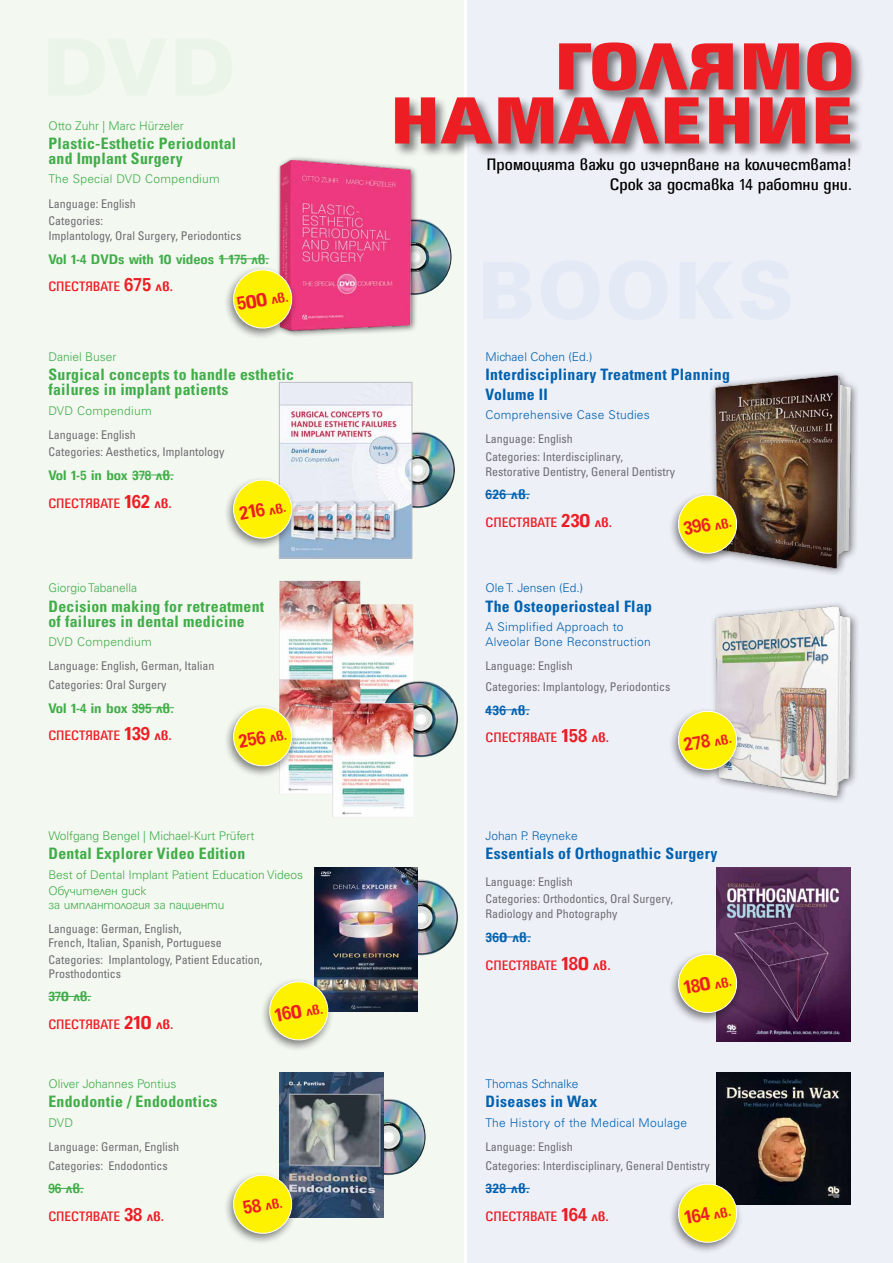
<style>
.page{position:relative;width:893px;height:1263px;background:#fff}
.page>*{position:absolute;margin:0;border:0;box-sizing:border-box;transform-origin:0 0}
.t1{font:900 condensed 71.55px/54px "Universum Bg";color:#ed1d24;text-align:right;scale:1.11 1}
.t2{font:700 condensed 21px "Universum Bg";color:#ed1d24}
.t3{font:condensed 18px/19.5px "Universum Bg";color:#000;text-align:right}
.t4{font:700 condensed 15.75px/15px "Univers LT Std";letter-spacing:.02em;color:#41ad49}
.t5{font:700 condensed 15.75px/19.2px "Univers LT Std";letter-spacing:.02em;color:#0061af}
.t6{font:700 condensed 15px "Universum Bg";color:#41ad49}
.t7{font:700 condensed 15px "Universum Bg";letter-spacing:.025em;color:#0061af}
.t8{font:700 condensed 15px "Universum Bg";color:#ed1d24}
.t9{font:condensed 14.85px "Universum Bg";letter-spacing:.015em;color:#ed1d24}
.t10{font:300 13.5px/14.1px "Universum Bg";letter-spacing:-.005em;color:#41ad49}
.t11{font:condensed 12px/17.7px "Univers LT Std";color:#6d6e71}
.t12{font:300 12px "Univers LT Std";color:#41ad49}
.t13{font:300 12px/15px "Univers LT Std";letter-spacing:.025em;color:#0061af}
.t14{font:300 12px "Univers LT Std";color:#0061af}
.t15{font:300 12px "Univers LT Std";letter-spacing:.025em;color:#41ad49}
.s1{font-weight:700;font-size:21px}
.s2{font-weight:700}
.s3{font-size:15px}
.s4{font-size:21px}
</style>
<div class="page">
<div style="left:468px;top:0;width:425px;height:1263px;background:#eef0f8"></div>
<hr style="left:486px;top:936px;width:45px;height:1px;background:#0061af">
<img style="left:716px;top:867px;width:134px;height:174px">
<hr style="left:486px;top:494px;width:44px;height:1px;background:#0061af">
<img style="left:711px;top:372px;width:146px;height:198px">
<div style="left:668px;top:491px;width:75px;height:75px;background:#000;opacity:.5"></div>
<svg style="left:676px;top:493px;width:63px;height:63px;background:#ddd236"></svg>
<div style="left:668px;top:950px;width:75px;height:75px;background:#000;opacity:.5"></div>
<svg style="left:676px;top:952px;width:63px;height:63px;background:#ddcf3a"></svg>
<hr style="left:486px;top:1188px;width:44px;height:1px;background:#0061af">
<img style="left:716px;top:1073px;width:134px;height:131px">
<div style="left:668px;top:1179px;width:75px;height:76px;background:#000;opacity:.5"></div>
<svg style="left:676px;top:1182px;width:63px;height:62px;background:#e3db3e"></svg>
<hr style="left:486px;top:709px;width:44px;height:1px;background:#0061af">
<img style="left:713px;top:604px;width:145px;height:198px">
<div style="left:668px;top:707px;width:75px;height:75px;background:#000;opacity:.5"></div>
<svg style="left:676px;top:709px;width:63px;height:63px;background:#eee54b"></svg>
<div style="left:0;top:0;width:463px;height:1263px;background:#f3f8f1"></div>
<img style="left:384px;top:1098px;width:42px;height:77px">
<img style="left:418px;top:219px;width:34px;height:76px">
<hr style="left:219px;top:258px;width:50px;height:1px;background:#41ad49">
<div style="left:275px;top:156px;width:143px;height:182px;background:#000;opacity:.55"></div>
<img style="left:279px;top:160px;width:136px;height:171px">
<div style="left:223px;top:265px;width:76px;height:75px;background:#000;opacity:.5"></div>
<svg style="left:231px;top:268px;width:63px;height:62px;background:#f0d63d"></svg>
<hr style="left:132px;top:707px;width:42px;height:1px;background:#41ad49">
<hr style="left:132px;top:475px;width:42px;height:1px;background:#41ad49">
<img style="left:412px;top:431px;width:43px;height:77px">
<img style="left:281px;top:384px;width:129px;height:172px">
<div style="left:279px;top:382px;width:133px;height:176px;border:1px solid #bcbec0"></div>
<div style="left:223px;top:476px;width:76px;height:75px;background:#000;opacity:.5"></div>
<svg style="left:231px;top:478px;width:63px;height:63px;background:#eee74c"></svg>
<hr style="left:48px;top:1188px;width:36px;height:1px;background:#41ad49">
<img style="left:279px;top:1073px;width:105px;height:144px">
<div style="left:223px;top:1170px;width:76px;height:76px;background:#000;opacity:.5"></div>
<svg style="left:231px;top:1173px;width:63px;height:62px;background:#e9e243"></svg>
<hr style="left:48px;top:996px;width:43px;height:1px;background:#41ad49">
<img style="left:418px;top:879px;width:40px;height:77px">
<img style="left:314px;top:867px;width:104px;height:145px">
<div style="left:260px;top:977px;width:75px;height:75px;background:#000;opacity:.5"></div>
<svg style="left:267px;top:979px;width:63px;height:63px;background:#ebe447"></svg>
<img style="left:413px;top:700px;width:45px;height:58px">
<img style="left:279px;top:581px;width:134px;height:98px">
<img style="left:279px;top:679px;width:134px;height:139px">
<img style="left:385px;top:681px;width:68px;height:22px">
<div style="left:223px;top:703px;width:76px;height:75px;background:#000;opacity:.5"></div>
<svg style="left:231px;top:705px;width:63px;height:63px;background:#f0e547"></svg>
<div style="left:393px;top:41px;width:472px;height:117px;background:#000;opacity:.5"></div>
<p class="t12" style="left:48px;top:118px;width:137px">Otto Zuhr | Marc Hürzeler</p>
<h3 class="t4" style="left:48px;top:136px;width:189px">Plastic-Esthetic Periodontal and Implant Surgery</h3>
<p class="t15" style="left:48px;top:172px;width:173px">The Special DVD Compendium</p>
<p class="t11" style="left:48px;top:194px;width:89px">Language: English<br>Categories:</p>
<p class="t11" style="left:48px;top:227px;width:195px">Implantology, Oral Surgery, Periodontics</p>
<p class="t6" style="left:48px;top:253px;width:222px">Vol 1-4 DVDs with 10 videos 1 175 лв.</p>
<p class="t9" style="left:48px;top:281px;width:126px">Спестявате <span class="s1">675</span> <span class="s2">лв.</span></p>
<h2 class="t2" style="left:236px;top:296px;width:53px;rotate:-10deg">500 <span class="s3">лв.</span></h2>
<p class="t12" style="left:48px;top:350px;width:70px">Daniel Buser</p>
<h3 class="t4" style="left:48px;top:367px;width:247px">Surgical concepts to handle esthetic failures in implant patients</h3>
<p class="t15" style="left:48px;top:403px;width:105px">DVD Compendium</p>
<p class="t11" style="left:48px;top:425px;width:177px">Language: English<br>Categories: Aesthetics, Implantology</p>
<p class="t6" style="left:48px;top:469px;width:127px">Vol 1-5 in box 378 лв.</p>
<p class="t9" style="left:48px;top:497px;width:125px">Спестявате <span class="s1">162</span> <span class="s2">лв.</span></p>
<h2 class="t2" style="left:238px;top:505px;width:49px;rotate:-10deg">216 <span class="s3">лв.</span></h2>
<p class="t12" style="left:48px;top:581px;width:90px">Giorgio Tabanella</p>
<h3 class="t4" style="left:48px;top:598px;width:217px">Decision making for retreatment of failures in dental medicine</h3>
<p class="t15" style="left:48px;top:634px;width:105px">DVD Compendium</p>
<p class="t11" style="left:48px;top:656px;width:167px;line-height:19.2px">Language: English, German, Italian<br>Categories: Oral Surgery</p>
<p class="t6" style="left:48px;top:702px;width:127px">Vol 1-4 in box 395 лв.</p>
<p class="t9" style="left:48px;top:730px;width:125px">Спестявате <span class="s1">139</span> <span class="s2">лв.</span></p>
<h2 class="t2" style="left:237px;top:733px;width:50px;rotate:-10deg">256 <span class="s3">лв.</span></h2>
<p class="t12" style="left:48px;top:829px;width:208px">Wolfgang Bengel | Michael-Kurt Prüfert</p>
<h3 class="t4" style="left:48px;top:846px;width:198px">Dental Explorer Video Edition</h3>
<p class="t12" style="left:48px;top:867px;width:256px">Best of Dental Implant Patient Education Videos</p>
<p class="t10" style="left:48px;top:883px;width:178px">обучителен диск<br>за имплантология за пациенти</p>
<p class="t11" style="left:48px;top:922px;width:175px;line-height:13.5px">Language: German, English,<br>French, Italian, Spanish, Portuguese</p>
<p class="t11" style="left:48px;top:953px;width:216px;line-height:13.5px">Categories: Implantology, Patient Education,<br>Prosthodontics</p>
<p class="t6" style="left:48px;top:991px;width:44px">370 лв.</p>
<p class="t9" style="left:48px;top:1018px;width:127px">Спестявате <span class="s1">210</span> <span class="s2">лв.</span></p>
<h2 class="t2" style="left:273px;top:1007px;width:50px;rotate:-10deg">160 <span class="s3">лв.</span></h2>
<p class="t12" style="left:48px;top:1076px;width:130px">Oliver Johannes Pontius</p>
<h3 class="t4" style="left:48px;top:1094px;width:171px">Endodontie / Endodontics</h3>
<p class="t12" style="left:48px;top:1115px;width:26px">DVD</p>
<p class="t11" style="left:48px;top:1136px;width:132px;line-height:19.2px">Language: German, English<br>Categories: Endodontics</p>
<p class="t6" style="left:48px;top:1183px;width:37px">96 лв.</p>
<p class="t9" style="left:48px;top:1210px;width:118px">Спестявате <span class="s1">38</span> <span class="s2">лв.</span></p>
<p class="t8" style="left:242px;top:1204px;width:41px;rotate:-10deg"><span class="s4">58</span> лв.</p>
<h1 class="t1" style="left:390px;top:39px;width:420px">ГОЛЯМО<br>НАМАЛЕНИЕ</h1>
<h3 class="t3" style="left:486px;top:156px;width:367px">Промоцията важи до изчерпване на количествата!<br>Срок за доставка 14 работни дни.</h3>
<p class="t14" style="left:486px;top:350px;width:108px">Michael Cohen (Ed.)</p>
<h3 class="t5" style="left:486px;top:365px;width:246px">Interdisciplinary Treatment Planning<br>Volume II</h3>
<p class="t13" style="left:486px;top:407px;width:166px">Comprehensive Case Studies</p>
<p class="t11" style="left:486px;top:430px;width:139px">Language: English<br>Categories: Interdisciplinary,</p>
<p class="t11" style="left:486px;top:462px;width:191px">Restorative Dentistry, General Dentistry</p>
<p class="t7" style="left:486px;top:489px;width:46px">626 лв.</p>
<p class="t9" style="left:486px;top:516px;width:128px">Спестявате <span class="s1">230</span> <span class="s2">лв.</span></p>
<h2 class="t2" style="left:682px;top:521px;width:50px;rotate:-10deg">396 <span class="s3">лв.</span></h2>
<p class="t14" style="left:486px;top:581px;width:99px">Ole T. Jensen (Ed.)</p>
<h3 class="t5" style="left:486px;top:596px;width:168px">The Osteoperiosteal Flap</h3>
<p class="t13" style="left:486px;top:619px;width:167px">A Simplified Approach to<br>Alveolar Bone Reconstruction</p>
<p class="t11" style="left:486px;top:655px;width:186px;line-height:21.3px">Language: English<br>Categories: Implantology, Periodontics</p>
<p class="t7" style="left:486px;top:704px;width:46px">436 лв.</p>
<p class="t9" style="left:486px;top:732px;width:125px">Спестявате <span class="s1">158</span> <span class="s2">лв.</span></p>
<h2 class="t2" style="left:682px;top:737px;width:50px;rotate:-10deg">278 <span class="s3">лв.</span></h2>
<p class="t14" style="left:486px;top:829px;width:94px">Johan P. Reyneke</p>
<h3 class="t5" style="left:486px;top:844px;width:233px">Essentials of Orthognathic Surgery</h3>
<p class="t11" style="left:486px;top:872px;width:189px">Language: English<br>Categories: Orthodontics, Oral Surgery,</p>
<p class="t11" style="left:486px;top:905px;width:133px">Radiology and Photography</p>
<p class="t7" style="left:486px;top:931px;width:47px">360 лв.</p>
<p class="t9" style="left:486px;top:959px;width:127px">Спестявате <span class="s1">180</span> <span class="s2">лв.</span></p>
<h2 class="t2" style="left:682px;top:980px;width:50px;rotate:-10deg">180 <span class="s3">лв.</span></h2>
<p class="t14" style="left:486px;top:1076px;width:94px">Thomas Schnalke</p>
<h3 class="t5" style="left:486px;top:1092px;width:113px">Diseases in Wax</h3>
<p class="t13" style="left:486px;top:1115px;width:203px">The History of the Medical Moulage</p>
<p class="t11" style="left:486px;top:1136px;width:226px;line-height:19.2px">Language: English<br>Categories: Interdisciplinary, General Dentistry</p>
<p class="t7" style="left:486px;top:1183px;width:46px">328 лв.</p>
<p class="t9" style="left:486px;top:1210px;width:125px">Спестявате <span class="s1">164</span> <span class="s2">лв.</span></p>
<h2 class="t2" style="left:683px;top:1209px;width:49px;rotate:-10deg">164 <span class="s3">лв.</span></h2>
</div>
